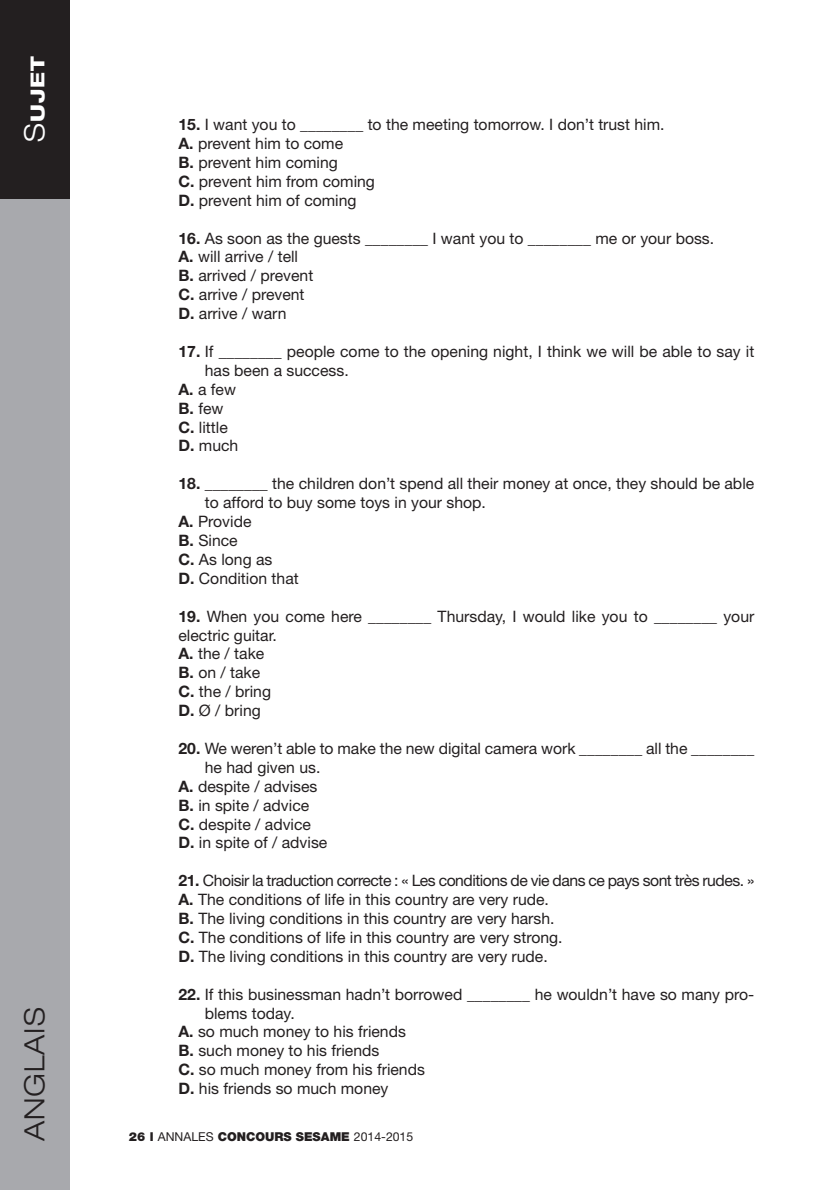
<style>
.page{position:relative;width:818px;height:1190px;background:#fff}
.page>*{position:absolute;margin:0;border:0;box-sizing:border-box;transform-origin:0 0}
.t1{font:300 expanded 28px "Helvetica Neue LT Std";letter-spacing:.03em;color:#231f20}
.t2{font:800 expanded 19.25px "Helvetica Neue LT Std";color:#fff}
.t3{font:15.75px/18.9px "Helvetica Neue LT Std";color:#231f20}
.t4{font:900 12.25px "Helvetica Neue LT Std";color:#231f20}
.s1{font-weight:300;font-size:28px}
.s2{font-weight:700}
.s3{font-weight:400}
</style>
<div class="page">
<div style="left:0;top:0;width:69px;height:1190px;background:#a8a9ad"></div>
<div style="left:0;top:0;width:69px;height:198px;background:#231f20"></div>
<p class="t2" style="left:25px;top:142px;width:87px;rotate:-90deg"><span class="s1">S</span>UJET</p>
<h1 class="t1" style="left:18px;top:1141px;width:135px;rotate:-90deg">ANGLAIS</h1>
<p class="t3" style="left:178px;top:115px;width:487px"><span class="s2">15.</span> I want you to ________ to the meeting tomorrow. I don’t trust him.<br><span class="s2">A.</span> prevent him to come<br><span class="s2">B.</span> prevent him coming<br><span class="s2">C.</span> prevent him from coming<br><span class="s2">D.</span> prevent him of coming</p>
<p class="t3" style="left:178px;top:228px;width:537px"><span class="s2">16.</span> As soon as the guests ________ I want you to ________ me or your boss.<br><span class="s2">A.</span> will arrive / tell<br><span class="s2">B.</span> arrived / prevent<br><span class="s2">C.</span> arrive / prevent<br><span class="s2">D.</span> arrive / warn</p>
<p class="t3" style="left:178px;top:342px;width:577px"><span class="s2">17.</span> If ________ people come to the opening night, I think we will be able to say it</p>
<p class="t3" style="left:205px;top:361px;width:145px">has been a success.</p>
<p class="t3" style="left:178px;top:379px;width:59px"><span class="s2">A.</span> a few</p>
<p class="t3" style="left:178px;top:398px;width:46px"><span class="s2">B.</span> few</p>
<p class="t3" style="left:178px;top:417px;width:51px"><span class="s2">C.</span> little</p>
<p class="t3" style="left:178px;top:436px;width:61px"><span class="s2">D.</span> much</p>
<p class="t3" style="left:178px;top:474px;width:577px"><span class="s2">18.</span> ________ the children don’t spend all their money at once, they should be able</p>
<p class="t3" style="left:205px;top:493px;width:282px">to afford to buy some toys in your shop.</p>
<p class="t3" style="left:178px;top:512px;width:74px"><span class="s2">A.</span> Provide</p>
<p class="t3" style="left:178px;top:531px;width:61px"><span class="s2">B.</span> Since</p>
<p class="t3" style="left:178px;top:550px;width:95px"><span class="s2">C.</span> As long as</p>
<p class="t3" style="left:178px;top:568px;width:122px"><span class="s2">D.</span> Condition that</p>
<p class="t3" style="left:178px;top:606px;width:577px"><span class="s2">19.</span> When you come here ________ Thursday, I would like you to ________ your electric guitar.<br><span class="s2">A.</span> the / take<br><span class="s2">B.</span> on / take<br><span class="s2">C.</span> the / bring<br><span class="s2">D.</span> Ø / bring</p>
<p class="t3" style="left:178px;top:739px;width:577px"><span class="s2">20.</span> We weren’t able to make the new digital camera work ________ all the ________</p>
<p class="t3" style="left:205px;top:757px;width:117px">he had given us.</p>
<p class="t3" style="left:178px;top:776px;width:140px"><span class="s2">A.</span> despite / advises</p>
<p class="t3" style="left:178px;top:795px;width:132px"><span class="s2">B.</span> in spite / advice</p>
<p class="t3" style="left:178px;top:814px;width:134px"><span class="s2">C.</span> despite / advice</p>
<p class="t3" style="left:178px;top:833px;width:150px"><span class="s2">D.</span> in spite of / advise</p>
<p class="t3" style="left:178px;top:871px;width:577px"><span class="s2">21.</span> Choisir la traduction correcte : « Les conditions de vie dans ce pays sont très rudes. » <span class="s2">A.</span> The conditions of life in this country are very rude.<br><span class="s2">B.</span> The living conditions in this country are very harsh.<br><span class="s2">C.</span> The conditions of life in this country are very strong.<br><span class="s2">D.</span> The living conditions in this country are very rude.</p>
<p class="t3" style="left:178px;top:984px;width:577px"><span class="s2">22.</span> If this businessman hadn’t borrowed ________ he wouldn’t have so many pro-</p>
<p class="t3" style="left:205px;top:1003px;width:91px">blems today.</p>
<p class="t3" style="left:178px;top:1022px;width:229px"><span class="s2">A.</span> so much money to his friends</p>
<p class="t3" style="left:178px;top:1041px;width:202px"><span class="s2">B.</span> such money to his friends</p>
<p class="t3" style="left:178px;top:1060px;width:248px"><span class="s2">C.</span> so much money from his friends</p>
<p class="t3" style="left:178px;top:1079px;width:211px"><span class="s2">D.</span> his friends so much money</p>
<p class="t4" style="left:129px;top:1129px;width:286px">26 l <span class="s3">ANNALES</span> CONCOURS SESAME <span class="s3">2014-2015</span></p>
</div>
